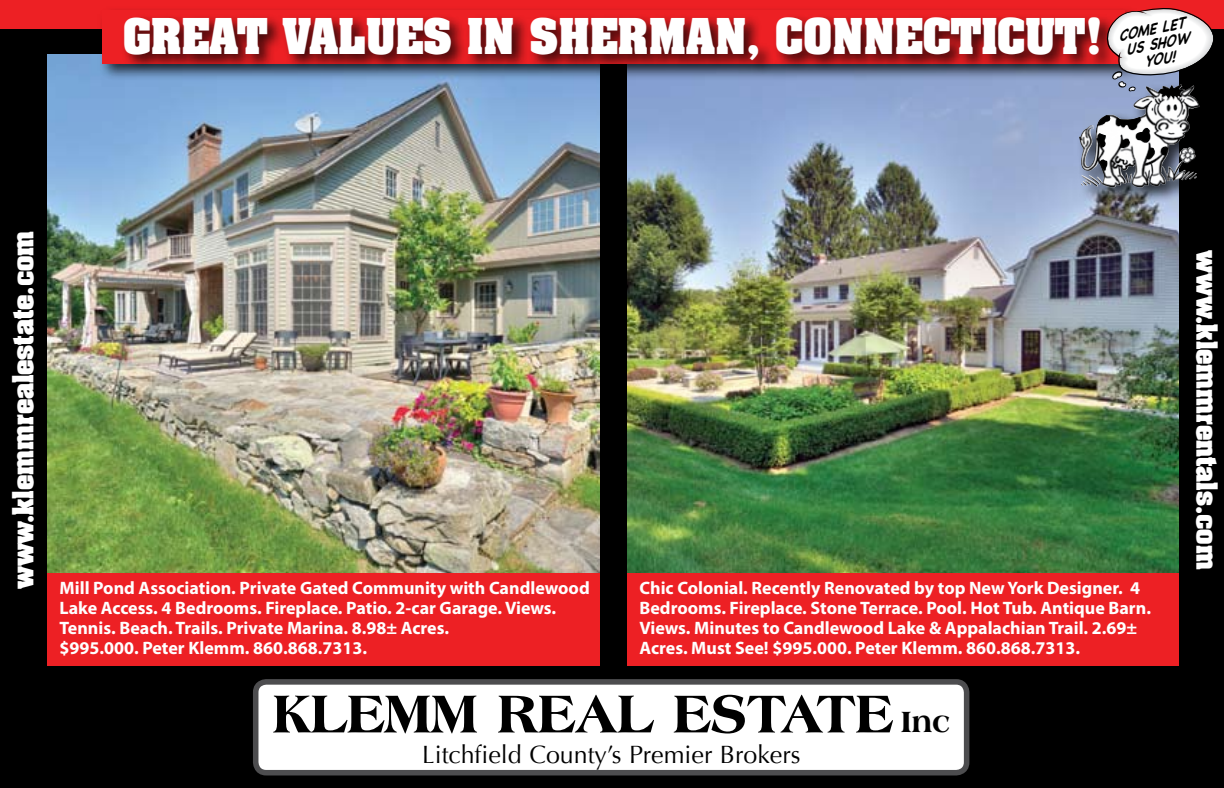
<style>
.page{position:relative;width:1224px;height:788px;background:#000}
.page>*{position:absolute;margin:0;border:0;box-sizing:border-box;transform-origin:0 0}
.t1{font:800 56.4px "Americana BT";color:#000;scale:.95 1}
.t2{font:700 42px "Aachen";color:#fff;scale:.96 1}
.t3{font:25px "Optima";color:#000}
.t4{font:700 24.8px "Aachen";color:#fff}
.t5{font:700 18px/20px "Myriad Pro";color:#fff}
.t6{font:italic 700 15.4px "Chalkboard";color:#000;scale:.89 1}
.s1{font-size:31px}
</style>
<div class="page">
<div style="left:256px;top:682px;width:711px;height:90px;background:#fff;border-radius:11px"></div>
<div style="left:253px;top:679px;width:716px;height:96px;border:6px solid #4d4d4f;border-radius:11px"></div>
<img style="left:47px;top:54px;width:552px;height:519px">
<img style="left:627px;top:108px;width:552px;height:465px">
<div style="left:47px;top:573px;width:552px;height:93px;background:#ed2024"></div>
<div style="left:627px;top:573px;width:552px;height:93px;background:#ed2024"></div>
<div style="left:0;top:0;width:1224px;height:28px;background:#ed2024"></div>
<div style="left:98px;top:6px;width:1054px;height:83px;background:#000;opacity:.75"></div>
<div style="left:102px;top:10px;width:1023px;height:54px;background:#ed2024"></div>
<div style="left:120px;top:13px;width:1066px;height:95px;background:#000;opacity:.75"></div>
<div style="left:1075px;top:80px;width:149px;height:141px;background:#000;opacity:.75"></div>
<img style="left:1079px;top:85px;width:119px;height:102px">
<svg style="left:1161px;top:146px;width:7px;height:9px"></svg>
<svg style="left:1100px;top:160px;width:7px;height:10px"></svg>
<svg style="left:1116px;top:117px;width:39px;height:42px"></svg>
<svg style="left:1097px;top:115px;width:13px;height:10px"></svg>
<svg style="left:1097px;top:133px;width:9px;height:15px"></svg>
<svg style="left:1106px;top:7px;width:109px;height:91px"></svg>
<p class="t2" style="left:123px;top:4px;width:1022px">GREAT VALUES IN SHERMAN, CONNECTICUT!</p>
<p class="t6" style="left:1117px;top:26px;width:77px;rotate:-11deg">Come let</p>
<p class="t6" style="left:1123px;top:41px;width:74px;rotate:-11deg">us show</p>
<p class="t6" style="left:1142px;top:53px;width:36px;rotate:-11deg">you!</p>
<p class="t4" style="left:4px;top:589px;width:360px;rotate:-90deg">WWW.KLEMMREALESTATE.COM</p>
<p class="t5" style="left:59px;top:577px;width:532px">Mill Pond Association. Private Gated Community with Candlewood<br>Lake Access. 4 Bedrooms. Fireplace. Patio. 2-car Garage. Views.<br>Tennis. Beach. Trails. Private Marina. 8.98± Acres.</p>
<p class="t5" style="left:59px;top:637px;width:309px">$995.000. Peter Klemm. 860.868.7313.</p>
<p class="t5" style="left:639px;top:578px;width:502px">Chic Colonial. Recently Renovated by top New York Designer. 4</p>
<p class="t5" style="left:639px;top:598px;width:513px">Bedrooms. Fireplace. Stone Terrace. Pool. Hot Tub. Antique Barn.<br>Views. Minutes to Candlewood Lake &amp; Appalachian Trail. 2.69±<br>Acres. Must See! $995.000. Peter Klemm. 860.868.7313.</p>
<p class="t1" style="left:272px;top:680px;width:715px">KLEMM REAL ESTATE <span class="s1">Inc</span></p>
<p class="t3" style="left:422px;top:739px;width:380px">Litchfield County’s Premier Brokers</p>
<p class="t4" style="left:1226px;top:250px;width:321px;rotate:90deg">WWW.KLEMMRENTALS.COM</p>
</div>
